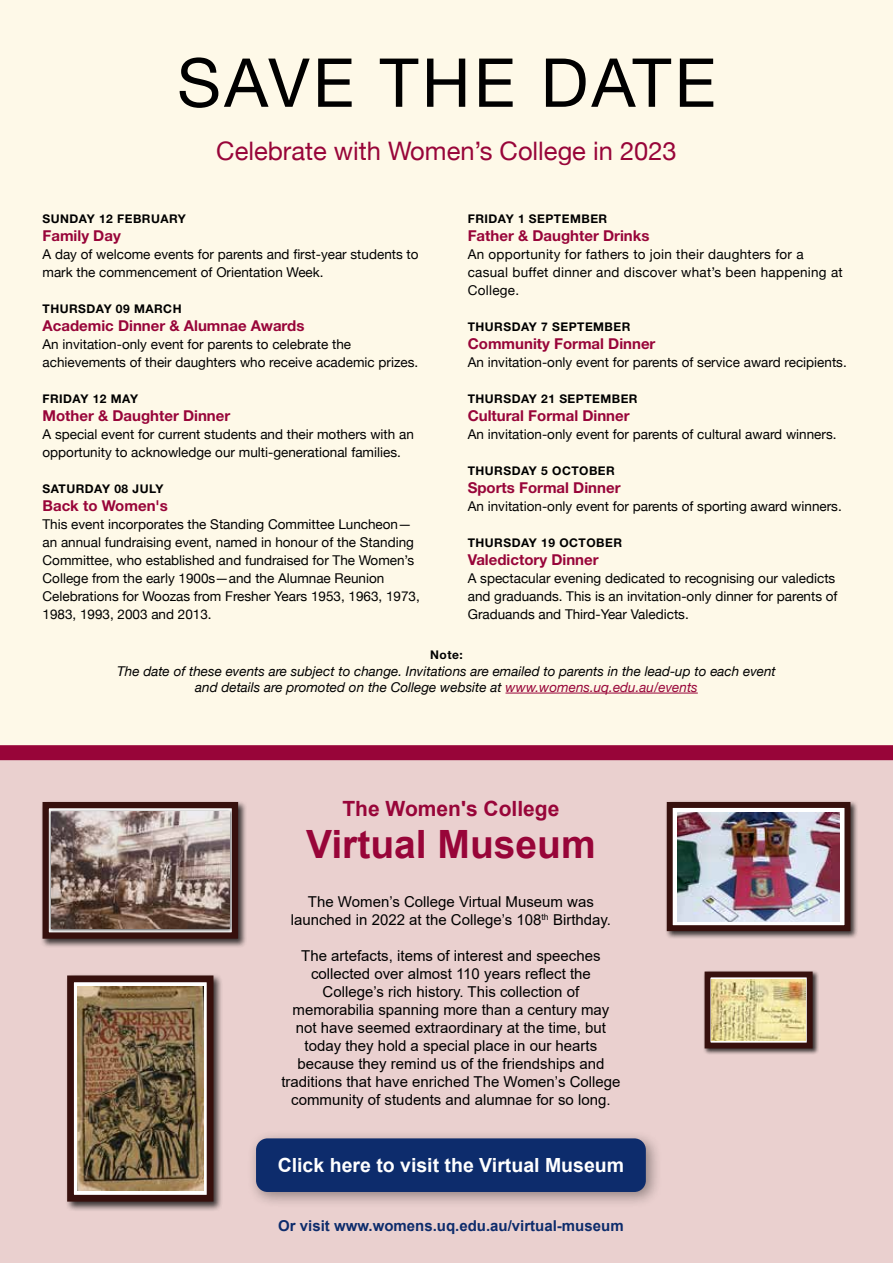
<style>
.page{position:relative;width:893px;height:1263px;background:#fff}
.page>*{position:absolute;margin:0;border:0;box-sizing:border-box;transform-origin:0 0}
.t1{font:67.5px "Helvetica Neue";letter-spacing:.05em;color:#000}
.t2{font:700 39px "Arial";color:#980539}
.t3{font:25.5px "Helvetica Neue";color:#980539}
.t4{font:700 21px "Arial";color:#980539}
.t5{font:700 19.5px "Arial";color:#fff}
.t6{font:15px/18px "Arial";color:#000;text-align:center}
.t7{font:700 15px "Helvetica Neue LT Std";color:#980539}
.t8{font:700 15px "Arial";color:#0d2c6c}
.t9{font:13.5px/18px "Helvetica Neue";color:#000}
.t10{font:italic 13.5px/16.2px "Helvetica Neue";color:#000;text-align:center}
.t11{font:13.5px/18px "Helvetica Neue";letter-spacing:.02em;color:#000}
.t12{font:700 12px "Helvetica Neue LT Std";letter-spacing:.04em;color:#000}
.s1{color:#980539}
</style>
<div class="page">
<div style="left:0;top:0;width:893px;height:757px;background:#fef9e8"></div>
<div style="left:0;top:755px;width:893px;height:508px;background:#ead0cf"></div>
<div style="left:65px;top:973px;width:158px;height:238px;background:#000;opacity:.75"></div>
<svg style="left:67px;top:975px;width:146px;height:226px;background:#7c615d"></svg>
<img style="left:78px;top:986px;width:125px;height:204px">
<div style="left:40px;top:800px;width:207px;height:148px;background:#000;opacity:.75"></div>
<svg style="left:43px;top:802px;width:195px;height:137px;background:#411d1a"></svg>
<div style="left:49px;top:809px;width:184px;height:123px;background:#000;opacity:.75"></div>
<img style="left:51px;top:812px;width:178px;height:117px">
<div style="left:665px;top:800px;width:194px;height:139px;background:#000;opacity:.75"></div>
<svg style="left:667px;top:802px;width:183px;height:129px;background:#86706e"></svg>
<img style="left:678px;top:812px;width:161px;height:109px">
<div style="left:0;top:745px;width:893px;height:15px;background:#980539"></div>
<div style="left:247px;top:1129px;width:415px;height:79px;background:#000;opacity:.38"></div>
<div style="left:256px;top:1138px;width:390px;height:54px;background:#0d2c6c;border-radius:11px"></div>
<div style="left:704px;top:970px;width:115px;height:85px;background:#000;opacity:.75"></div>
<svg style="left:705px;top:971px;width:108px;height:77px;background:#61423d"></svg>
<img style="left:712px;top:979px;width:93px;height:62px">
<hr style="left:505px;top:693px;width:193px;height:1px;background:#980539">
<h1 class="t1" style="left:177px;top:43px;width:540px">SAVE THE DATE</h1>
<h3 class="t3" style="left:216px;top:136px;width:462px">Celebrate with Women’s College in 2023</h3>
<p class="t12" style="left:43px;top:211px;width:145px">SUNDAY 12 FEBRUARY</p>
<p class="t7" style="left:43px;top:226px;width:80px">Family Day</p>
<p class="t9" style="left:43px;top:245px;width:378px">A day of welcome events for parents and first-year students to mark the commencement of Orientation Week.</p>
<p class="t12" style="left:43px;top:301px;width:141px">THURSDAY 09 MARCH</p>
<p class="t7" style="left:43px;top:316px;width:263px">Academic Dinner &amp; Alumnae Awards</p>
<p class="t9" style="left:43px;top:335px;width:377px">An invitation-only event for parents to celebrate the achievements of their daughters who receive academic prizes.</p>
<p class="t12" style="left:43px;top:391px;width:97px">FRIDAY 12 MAY</p>
<p class="t7" style="left:43px;top:406px;width:189px">Mother &amp; Daughter Dinner</p>
<p class="t9" style="left:43px;top:425px;width:373px">A special event for current students and their mothers with an opportunity to acknowledge our multi-generational families.</p>
<p class="t12" style="left:43px;top:481px;width:122px">SATURDAY 08 JULY</p>
<p class="t7" style="left:43px;top:496px;width:127px">Back to Women's</p>
<p class="t9" style="left:43px;top:515px;width:379px">This event incorporates the Standing Committee Luncheon— an annual fundraising event, named in honour of the Standing Committee, who established and fundraised for The Women’s College from the early 1900s—and the Alumnae Reunion Celebrations for Woozas from Fresher Years 1953, 1963, 1973, 1983, 1993, 2003 and 2013.</p>
<p class="t12" style="left:468px;top:211px;width:141px">FRIDAY 1 SEPTEMBER</p>
<p class="t7" style="left:468px;top:226px;width:183px">Father &amp; Daughter Drinks</p>
<p class="t11" style="left:468px;top:245px;width:376px">An opportunity for fathers to join their daughters for a casual buffet dinner and discover what’s been happening at<br>College.</p>
<p class="t12" style="left:468px;top:319px;width:164px">THURSDAY 7 SEPTEMBER</p>
<p class="t7" style="left:468px;top:334px;width:189px">Community Formal Dinner</p>
<p class="t9" style="left:468px;top:353px;width:381px">An invitation-only event for parents of service award recipients.</p>
<p class="t12" style="left:468px;top:391px;width:171px">THURSDAY 21 SEPTEMBER</p>
<p class="t7" style="left:468px;top:406px;width:163px">Cultural Formal Dinner</p>
<p class="t9" style="left:468px;top:425px;width:370px">An invitation-only event for parents of cultural award winners.</p>
<p class="t12" style="left:468px;top:463px;width:149px">THURSDAY 5 OCTOBER</p>
<p class="t7" style="left:468px;top:478px;width:154px">Sports Formal Dinner</p>
<p class="t9" style="left:468px;top:497px;width:376px">An invitation-only event for parents of sporting award winners.</p>
<p class="t12" style="left:468px;top:535px;width:156px">THURSDAY 19 OCTOBER</p>
<p class="t7" style="left:468px;top:550px;width:132px">Valedictory Dinner</p>
<p class="t9" style="left:468px;top:569px;width:371px">A spectacular evening dedicated to recognising our valedicts and graduands. This is an invitation-only dinner for parents of<br>Graduands and Third-Year Valedicts.</p>
<p class="t12" style="left:430px;top:648px;width:34px">Note:</p>
<p class="t10" style="left:117px;top:662px;width:660px">The date of these events are subject to change. Invitations are emailed to parents in the lead-up to each event and details are promoted on the College website at <span class="s1">www.womens.uq.edu.au/events</span></p>
<h3 class="t4" style="left:342px;top:794px;width:218px">The Women's College</h3>
<h2 class="t2" style="left:306px;top:817px;width:291px">Virtual Museum</h2>
<p class="t6" style="left:291px;top:892px;width:322px">The Women’s College Virtual Museum was launched in 2022 at the College’s 108<sup>th</sup> Birthday.</p>
<p class="t6" style="left:281px;top:946px;width:341px">The artefacts, items of interest and speeches collected over almost 110 years reflect the College’s rich history. This collection of memorabilia spanning more than a century may not have seemed extraordinary at the time, but today they hold a special place in our hearts because they remind us of the friendships and traditions that have enriched The Women’s College community of students and alumnae for so long.</p>
<h3 class="t5" style="left:278px;top:1151px;width:348px">Click here to visit the Virtual Museum</h3>
<p class="t8" style="left:278px;top:1215px;width:347px">Or visit www.womens.uq.edu.au/virtual-museum</p>
</div>
